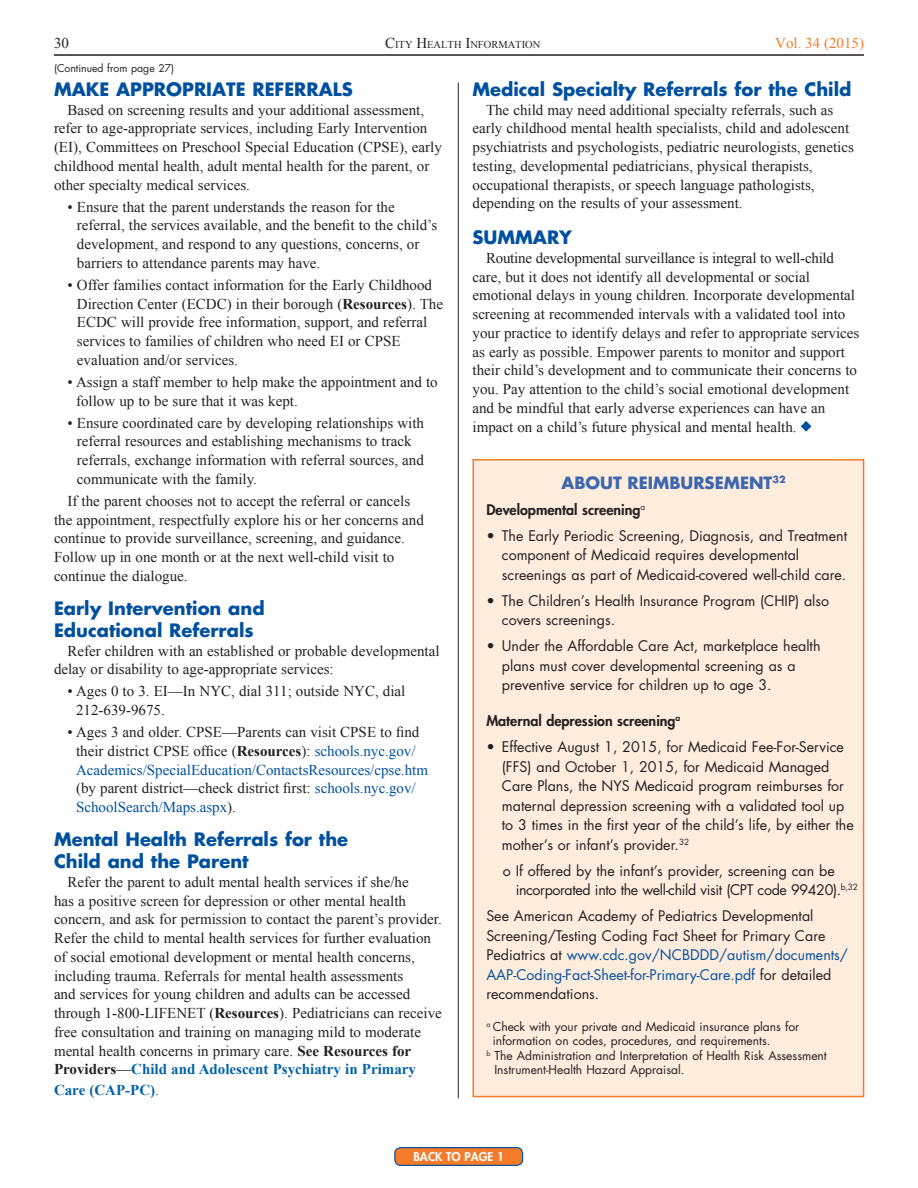
<style>
.page{position:relative;width:918px;height:1188px;background:#fff}
.page>*{position:absolute;margin:0;border:0;box-sizing:border-box;transform-origin:0 0}
.t1{font:700 18px/21.8px "Futura Std";color:#01509f}
.t2{font:700 16.5px "Futura";color:#3d67ae}
.t3{font:15px/18.8px "Times New Roman";color:#231f20}
.t4{font:700 15px "Times New Roman";color:#0161aa}
.t5{font:15px "Times New Roman";color:#f47b2a}
.t6{font:14.25px/19.5px "Futura";color:#231f20}
.t7{font:14.25px/19.5px "Futura";letter-spacing:-.025em;color:#231f20}
.t8{font:800 14.25px "Futura";color:#231f20}
.t9{font:12px "Futura";color:#231f20}
.t10{font:800 11.85px "Futura";color:#fff}
.t11{font:10.5px "Times New Roman";color:#231f20}
.t12{font:10.5px "Futura";color:#231f20}
.s1{font-size:15px}
.s2{font-weight:700}
.s3{color:#01509f}
.s4{font-weight:700;color:#0161aa}
.s5{font-weight:400}
</style>
<div class="page">
<hr style="left:54px;top:54px;width:810px;height:2px;background:#231f20">
<hr style="left:458px;top:82px;width:1px;height:1016px;background:#231f20">
<svg style="left:801px;top:421px;width:10px;height:11px"></svg>
<div style="left:395px;top:1148px;width:128px;height:17px;background:#f47b2a;border-radius:6px"></div>
<div style="left:394px;top:1147px;width:129px;height:19px;border:1px solid #01509f;border-radius:6px"></div>
<div style="left:472px;top:459px;width:392px;height:638px;background:#feecdd;border:2px solid #f47b2a"></div>
<p class="t3" style="left:54px;top:33px;width:16px">30</p>
<p class="t11" style="left:385px;top:37px;width:157px"><span class="s1">C</span>ITY <span class="s1">H</span>EALTH <span class="s1">I</span>NFORMATION</p>
<p class="t5" style="left:775px;top:32px;width:90px">Vol. 34 (2015)</p>
<p class="t1" style="left:54px;top:78px;width:300px">MAKE APPROPRIATE REFERRALS</p>
<p class="t3" style="left:54px;top:100px;width:389px;text-indent:14px">Based on screening results and your additional assessment, refer to age-appropriate services, including Early Intervention (EI), Committees on Preschool Special Education (CPSE), early childhood mental health, adult mental health for the parent, or other specialty medical services.</p>
<p class="t3" style="left:77px;top:197px;width:362px;text-indent:-9px">• Ensure that the parent understands the reason for the referral, the services available, and the benefit to the child’s development, and respond to any questions, concerns, or barriers to attendance parents may have.</p>
<p class="t3" style="left:77px;top:275px;width:368px;text-indent:-9px">• Offer families contact information for the Early Childhood Direction Center (ECDC) in their borough (<span class="s2">Resources</span>). The ECDC will provide free information, support, and referral services to families of children who need EI or CPSE evaluation and/or services.</p>
<p class="t3" style="left:76px;top:372px;width:363px;text-indent:-9px">• Assign a staff member to help make the appointment and to follow up to be sure that it was kept.</p>
<p class="t3" style="left:77px;top:413px;width:349px;text-indent:-9px">• Ensure coordinated care by developing relationships with referral resources and establishing mechanisms to track referrals, exchange information with referral sources, and communicate with the family.</p>
<p class="t3" style="left:54px;top:491px;width:371px;text-indent:14px">If the parent chooses not to accept the referral or cancels the appointment, respectfully explore his or her concerns and continue to provide surveillance, screening, and guidance.<br>Follow up in one month or at the next well-child visit to continue the dialogue.</p>
<p class="t1" style="left:54px;top:597px;width:212px">Early Intervention and<br>Educational Referrals</p>
<p class="t3" style="left:54px;top:641px;width:387px;text-indent:14px">Refer children with an established or probable developmental delay or disability to age-appropriate services:</p>
<p class="t3" style="left:76px;top:682px;width:331px;text-indent:-9px">• Ages 0 to 3. EI—In NYC, dial 311; outside NYC, dial<br>212-639-9675.</p>
<p class="t3" style="left:76px;top:722px;width:354px;text-indent:-9px">• Ages 3 and older. CPSE—Parents can visit CPSE to find their district CPSE office (<span class="s2">Resources</span>): <span class="s3">schools.nyc.gov/ Academics/SpecialEducation/ContactsResources/cpse.htm </span>(by parent district—check district first: <span class="s3">schools.nyc.gov/ SchoolSearch/Maps.aspx</span>).</p>
<p class="t1" style="left:54px;top:829px;width:296px">Mental Health Referrals for the<br>Child and the Parent</p>
<p class="t3" style="left:54px;top:872px;width:389px;text-indent:14px">Refer the parent to adult mental health services if she/he<br>has a positive screen for depression or other mental health concern, and ask for permission to contact the parent’s provider.<br>Refer the child to mental health services for further evaluation of social emotional development or mental health concerns, including trauma. Referrals for mental health assessments<br>and services for young children and adults can be accessed through 1-800-LIFENET (<span class="s2">Resources</span>). Pediatricians can receive free consultation and training on managing mild to moderate mental health concerns in primary care. <span class="s2">See Resources for Providers</span>—<span class="s4">Child and Adolescent Psychiatry in Primary</span></p>
<p class="t4" style="left:54px;top:1079px;width:107px">Care (CAP-PC)<span class="s5">.</span></p>
<p class="t12" style="left:54px;top:61px;width:122px">(Continued from page 27)</p>
<p class="t1" style="left:472px;top:78px;width:380px">Medical Specialty Referrals for the Child</p>
<p class="t3" style="left:472px;top:100px;width:383px;text-indent:14px">The child may need additional specialty referrals, such as early childhood mental health specialists, child and adolescent psychiatrists and psychologists, pediatric neurologists, genetics testing, developmental pediatricians, physical therapists, occupational therapists, or speech language pathologists, depending on the results of your assessment.</p>
<p class="t1" style="left:472px;top:226px;width:101px">SUMMARY</p>
<p class="t3" style="left:472px;top:248px;width:388px;text-indent:14px">Routine developmental surveillance is integral to well-child care, but it does not identify all developmental or social emotional delays in young children. Incorporate developmental screening at recommended intervals with a validated tool into your practice to identify delays and refer to appropriate services as early as possible. Empower parents to monitor and support their child’s development and to communicate their concerns to you. Pay attention to the child’s social emotional development and be mindful that early adverse experiences can have an impact on a child’s future physical and mental health.</p>
<p class="t2" style="left:562px;top:472px;width:226px">ABOUT REIMBURSEMENT<sup>32</sup></p>
<p class="t8" style="left:486px;top:501px;width:161px">Developmental screening<sup>a</sup></p>
<p class="t6" style="left:502px;top:526px;width:347px;text-indent:-16px">• The Early Periodic Screening, Diagnosis, and Treatment component of Medicaid requires developmental screenings as part of Medicaid-covered well-child care.</p>
<p class="t6" style="left:502px;top:591px;width:329px;text-indent:-16px">• The Children’s Health Insurance Program (CHIP) also covers screenings.</p>
<p class="t6" style="left:502px;top:637px;width:320px;text-indent:-16px">• Under the Affordable Care Act, marketplace health plans must cover developmental screening as a preventive service for children up to age 3.</p>
<p class="t8" style="left:486px;top:712px;width:196px">Maternal depression screening<sup>a</sup></p>
<p class="t6" style="left:502px;top:737px;width:353px;text-indent:-16px">• Effective August 1, 2015, for Medicaid Fee-For-Service (FFS) and October 1, 2015, for Medicaid Managed Care Plans, the NYS Medicaid program reimburses for maternal depression screening with a validated tool up to 3 times in the first year of the child’s life, by either the mother’s or infant’s provider.<sup>32</sup></p>
<p class="t7" style="left:516px;top:861px;width:344px;text-indent:-13px">o If offered by the infant’s provider, screening can be incorporated into the well-child visit (CPT code 99420).<sup>b,32</sup></p>
<p class="t6" style="left:486px;top:906px;width:363px">See American Academy of Pediatrics Developmental Screening/Testing Coding Fact Sheet for Primary Care Pediatrics at <span class="s3">www.cdc.gov/NCBDDD/autism/documents/ AAP-Coding-Fact-Sheet-for-Primary-Care.pdf</span> for detailed recommendations.</p>
<p class="t9" style="left:486px;top:1019px;width:314px"><sup>a</sup> Check with your private and Medicaid insurance plans for</p>
<p class="t9" style="left:493px;top:1033px;width:279px">information on codes, procedures, and requirements.</p>
<p class="t9" style="left:486px;top:1048px;width:342px"><sup>b</sup> The Administration and Interpretation of Health Risk Assessment</p>
<p class="t9" style="left:494px;top:1062px;width:192px">Instrument-Health Hazard Appraisal.</p>
<p class="t10" style="left:413px;top:1149px;width:92px">BACK TO PAGE 1</p>
</div>
